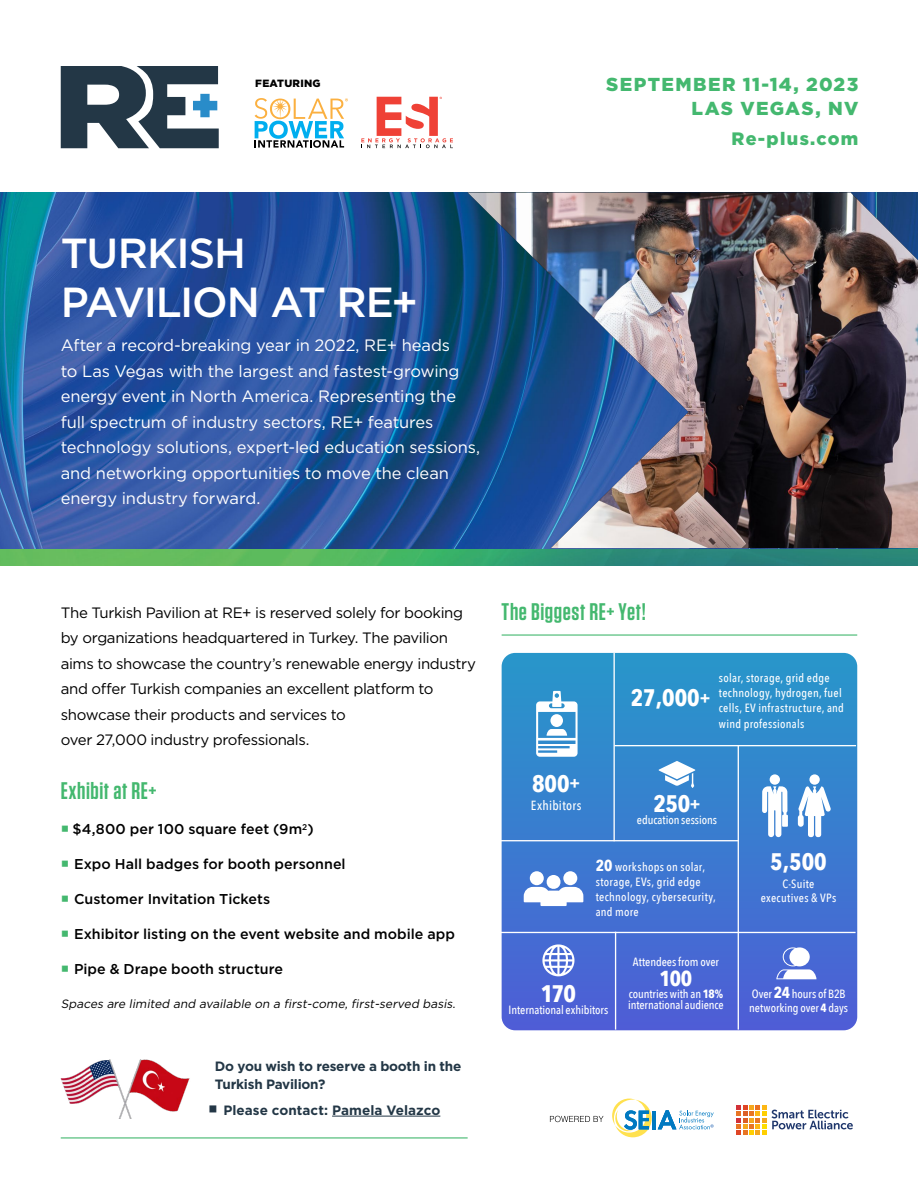
<style>
.page{position:relative;width:918px;height:1188px;background:#fff}
.page>*{position:absolute;margin:0;border:0;box-sizing:border-box;transform-origin:0 0}
.t1{font:500 42px/48px "Gotham";letter-spacing:-.03em;color:#fff}
.t2{font:600 24px "Tungsten";letter-spacing:.025em;color:#44b86f}
.t3{font:700 23.85px "Avenir Next Condensed";color:#fff}
.t4{font:700 21.6px "Avenir Next Condensed";color:#fff}
.t5{font:900 18.75px/24px "Gotham";letter-spacing:.07em;color:#44b86f;text-align:right}
.t6{font:900 18px "Gotham";letter-spacing:.075em;color:#44b86f}
.t7{font:16.5px/25.5px "Gotham";letter-spacing:-.01em;color:#fff}
.t8{font:15px/25.5px "Gotham";letter-spacing:-.025em;color:#000}
.t9{font:500 14.25px "Gotham";color:#000}
.t10{font:700 13.5px/18px "Gotham";letter-spacing:-.01em;color:#233746}
.t11{font:500 13.2px "Avenir Next Condensed";letter-spacing:.025em;color:#fff}
.t12{font:500 12px/15.3px "Avenir Next Condensed";letter-spacing:.02em;color:#fff}
.t13{font:500 12px/14.2px "Avenir Next Condensed";letter-spacing:-.005em;color:#fff}
.t14{font:italic 12px "Gotham";color:#000}
.t15{font:900 10.5px "Gotham";letter-spacing:.025em;color:#000}
.s1{font-family:"Minion Pro";font-weight:400;font-size:21px;color:#44b86f}
.s2{font-family:"Minion Pro";font-weight:400;font-size:24px}
.s3{font-size:15.9px}
.s4{font-weight:700;font-size:15.9px}
.s5{font-weight:700}
</style>
<div class="page">
<img style="left:0;top:548px;width:918px;height:17px">
<img style="left:0;top:192px;width:468px;height:356px">
<svg style="left:61px;top:66px;width:158px;height:82px"></svg>
<svg style="left:361px;top:97px;width:92px;height:51px"></svg>
<svg style="left:255px;top:98px;width:93px;height:50px"></svg>
<img style="left:468px;top:192px;width:450px;height:356px">
<svg style="left:502px;top:653px;width:355px;height:377px;background:#3b7acf"></svg>
<svg style="left:612px;top:1099px;width:40px;height:38px"></svg>
<hr style="left:652px;top:1111px;width:4px;height:18px;background:#0079c1">
<svg style="left:658px;top:1110px;width:56px;height:19px"></svg>
<svg style="left:772px;top:1110px;width:81px;height:19px"></svg>
<svg style="left:737px;top:1105px;width:29px;height:30px"></svg>
<svg style="left:550px;top:1116px;width:54px;height:6px"></svg>
<hr style="left:613px;top:653px;width:2px;height:188px;background:#fff">
<hr style="left:738px;top:745px;width:1px;height:285px;background:#fff">
<hr style="left:615px;top:932px;width:1px;height:98px;background:#fff">
<hr style="left:614px;top:745px;width:242px;height:1px;background:#fff">
<hr style="left:498px;top:840px;width:241px;height:1px;background:#fff">
<hr style="left:498px;top:932px;width:358px;height:1px;background:#fff">
<svg style="left:536px;top:691px;width:42px;height:66px"></svg>
<div style="left:809px;top:774px;width:11px;height:11px;background:#fff;border-radius:50%"></div>
<svg style="left:798px;top:786px;width:33px;height:51px"></svg>
<div style="left:770px;top:774px;width:10px;height:11px;background:#fff;border-radius:50%"></div>
<svg style="left:762px;top:786px;width:26px;height:51px"></svg>
<svg style="left:524px;top:871px;width:59px;height:35px"></svg>
<svg style="left:659px;top:761px;width:36px;height:27px"></svg>
<svg style="left:776px;top:947px;width:40px;height:32px"></svg>
<svg style="left:542px;top:944px;width:32px;height:32px"></svg>
<hr style="left:332px;top:1116px;width:108px;height:1px;background:#233746">
<hr style="left:502px;top:634px;width:355px;height:2px;background:#44b86f">
<hr style="left:61px;top:1137px;width:407px;height:2px;background:#44b86f">
<img style="left:60px;top:1059px;width:130px;height:59px">
<p class="t15" style="left:255px;top:76px;width:67px">FEATURING</p>
<h1 class="t1" style="left:61px;top:229px;width:359px">TURKISH<br>PAVILION AT RE+</h1>
<p class="t7" style="left:61px;top:333px;width:421px">After a record-breaking year in 2022, RE+ heads<br>to Las Vegas with the largest and fastest-growing energy event in North America. Representing the full spectrum of industry sectors, RE+ features technology solutions, expert-led education sessions, and networking opportunities to move the clean energy industry forward.</p>
<p class="t5" style="left:606px;top:72px;width:254px">SEPTEMBER 11-14, 2023<br>LAS VEGAS, NV</p>
<p class="t6" style="left:732px;top:126px;width:128px">Re-plus.com</p>
<p class="t8" style="left:61px;top:599px;width:417px">The Turkish Pavilion at RE+ is reserved solely for booking by organizations headquartered in Turkey. The pavilion aims to showcase the country’s renewable energy industry and offer Turkish companies an excellent platform to showcase their products and services to<br>over 27,000 industry professionals.</p>
<h2 class="t2" style="left:61px;top:778px;width:97px">Exhibit at RE+</h2>
<p class="t9" style="left:61px;top:820px;width:254px"><span class="s1">■</span> $4,800 per 100 square feet (9m<sup>2</sup>)</p>
<p class="t9" style="left:61px;top:855px;width:286px"><span class="s1">■</span> Expo Hall badges for booth personnel</p>
<p class="t9" style="left:61px;top:890px;width:211px"><span class="s1">■</span> Customer Invitation Tickets</p>
<p class="t9" style="left:61px;top:924px;width:396px"><span class="s1">■</span> Exhibitor listing on the event website and mobile app</p>
<p class="t9" style="left:61px;top:959px;width:224px"><span class="s1">■</span> Pipe &amp; Drape booth structure</p>
<p class="t14" style="left:61px;top:996px;width:399px">Spaces are limited and available on a first-come, first-served basis.</p>
<p class="t10" style="left:215px;top:1057px;width:248px">Do you wish to reserve a booth in the<br>Turkish Pavilion?</p>
<p class="t10" style="left:208px;top:1101px;width:234px"><span class="s2">■</span> Please contact: Pamela Velazco</p>
<h2 class="t2" style="left:502px;top:599px;width:146px">The Biggest RE+ Yet!</h2>
<h3 class="t3" style="left:631px;top:683px;width:81px">27,000<span class="s3">+</span></h3>
<p class="t12" style="left:719px;top:670px;width:127px">solar, storage, grid edge technology, hydrogen, fuel cells, EV infrastructure, and wind professionals</p>
<h3 class="t3" style="left:532px;top:769px;width:50px">800<sup>+</sup></h3>
<p class="t11" style="left:531px;top:798px;width:52px">Exhibitors</p>
<h3 class="t3" style="left:654px;top:789px;width:48px">250<span class="s3">+</span></h3>
<p class="t13" style="left:637px;top:812px;width:82px">education sessions</p>
<p class="t12" style="left:596px;top:859px;width:122px"><span class="s4">20</span> workshops on solar, storage, EVs, grid edge technology, cybersecurity, and more</p>
<h3 class="t3" style="left:770px;top:847px;width:58px">5,500</h3>
<p class="t12" style="left:761px;top:878px;width:77px;line-height:13.2px;text-align:center">C-Suite executives &amp; VPs</p>
<h3 class="t3" style="left:541px;top:979px;width:36px">170</h3>
<p class="t13" style="left:509px;top:1003px;width:101px">International exhibitors</p>
<p class="t13" style="left:633px;top:954px;width:88px">Attendees from over</p>
<h3 class="t4" style="left:660px;top:965px;width:34px">100</h3>
<p class="t13" style="left:628px;top:988px;width:97px;line-height:11.4px">countries with an <span class="s5">18% </span>international audience</p>
<p class="t13" style="left:749px;top:986px;width:100px">Over<span class="s4">24</span>hours of B2B networking over <span class="s5">4</span> days</p>
</div>
